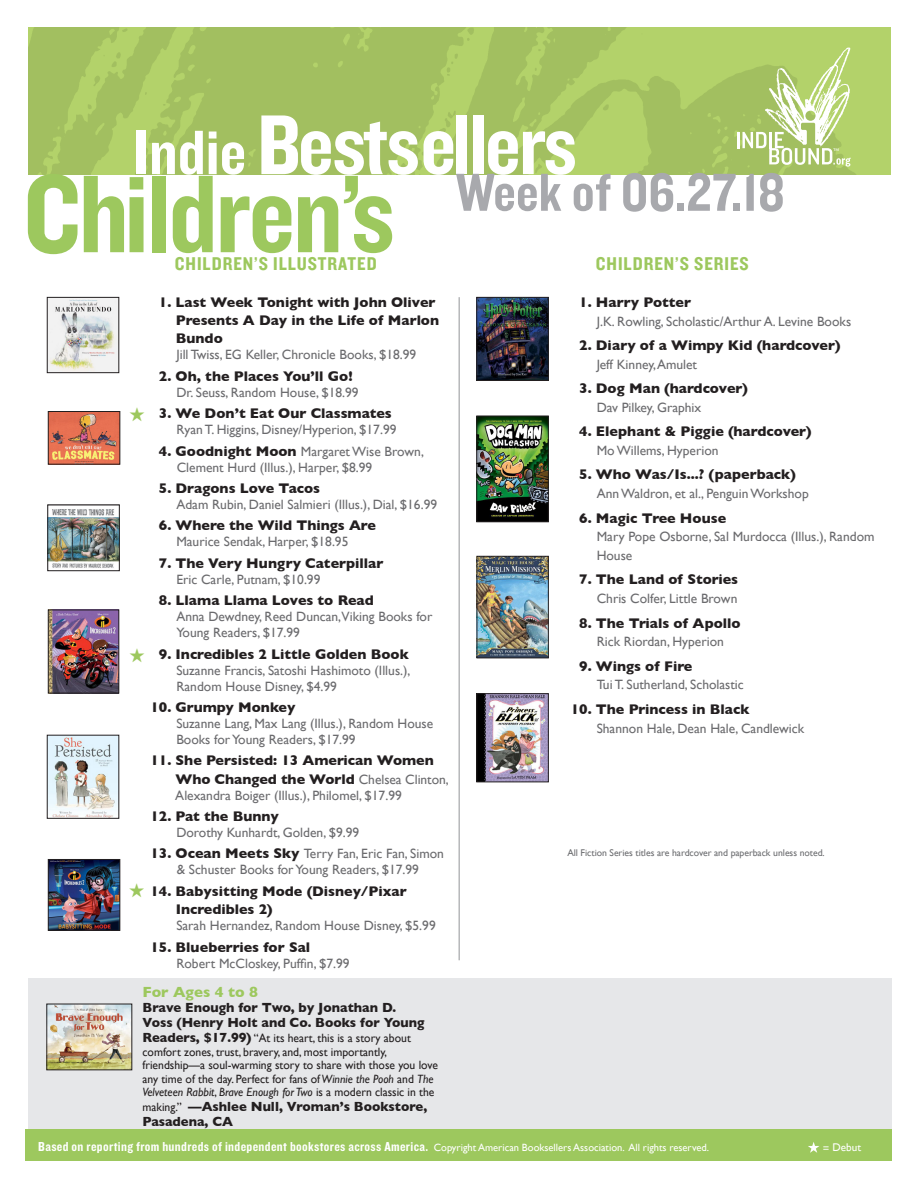
<style>
.page{position:relative;width:918px;height:1188px;background:#fff}
.page>*{position:absolute;margin:0;border:0;box-sizing:border-box;transform-origin:0 0}
.t1{font:114.6px "Knockout 50 Welterweight";letter-spacing:-.02em;color:#9dc85e}
.t2{font:88.05px "Knockout 50 Welterweight";letter-spacing:-.03em;color:#fff}
.t3{font:55.5px "Knockout 50 Welterweight";color:#a8a9ad}
.t4{font:19.2px "Knockout 50 Welterweight";letter-spacing:.05em;color:#9dc85e}
.t5{font:700 15px "Gill Sans";color:#9dc85e}
.BestsellerTitle{font:700 14.25px/18.1px "Gill Sans";color:#231f20}
.Body_Text_2{font:13.5px/15.9px "Gill Sans";color:#6b6b6e}
.BestsellerTitle-2{font:13.5px/15.9px "Gill Sans";color:#6b6b6e}
.t6{font:13.5px "Knockout 50 Welterweight";letter-spacing:.025em;color:#fff}
.t7{font:700 13.5px/15px "Gill Sans";color:#231f20}
.t8{font:12px/13.5px "Gill Sans";color:#231f20}
.t9{font:11.1px "Gill Sans";color:#fff}
.t10{font:9.75px "Gill Sans";letter-spacing:-.005em;color:#6c6d70}
.s1{font-size:65.1px}
.s2{font-weight:700;font-size:14.25px;color:#231f20}
.s3{font-weight:400;font-size:13.5px;color:#6b6b6e}
.s4{font-weight:700;font-size:13.5px}
.s5{font-style:italic}
.s6{font-weight:400;font-size:12px}
.s7{font-family:"Gill Sans";font-size:10.5px}
</style>
<div class="page">
<hr style="left:459px;top:297px;width:1px;height:663px;background:#939598">
<div style="left:28px;top:978px;width:864px;height:152px;background:#e6e7e9"></div>
<img style="left:28px;top:27px;width:862px;height:147px">
<div style="left:26px;top:1130px;width:866px;height:31px;background:#9dc85e"></div>
<svg style="left:737px;top:47px;width:114px;height:120px"></svg>
<img style="left:49px;top:299px;width:68px;height:72px">
<div style="left:47px;top:297px;width:72px;height:76px;border:1px solid #231f20"></div>
<img style="left:50px;top:612px;width:67px;height:79px">
<div style="left:48px;top:610px;width:71px;height:83px;border:1px solid #231f20"></div>
<img style="left:49px;top:737px;width:68px;height:80px">
<div style="left:47px;top:735px;width:72px;height:84px;border:1px solid #231f20"></div>
<img style="left:50px;top:861px;width:68px;height:68px">
<div style="left:48px;top:859px;width:72px;height:72px;border:1px solid #231f20"></div>
<img style="left:479px;top:299px;width:68px;height:80px">
<div style="left:477px;top:297px;width:72px;height:84px;border:1px solid #231f20"></div>
<img style="left:50px;top:413px;width:68px;height:49px">
<div style="left:48px;top:411px;width:72px;height:53px;border:1px solid #231f20"></div>
<svg style="left:808px;top:1142px;width:11px;height:11px"></svg>
<img style="left:50px;top:509px;width:68px;height:59px">
<div style="left:48px;top:505px;width:72px;height:66px;border:1px solid #231f20"></div>
<img style="left:479px;top:418px;width:68px;height:102px">
<div style="left:477px;top:416px;width:72px;height:106px;border:1px solid #231f20"></div>
<img style="left:49px;top:1006px;width:81px;height:62px">
<img style="left:479px;top:558px;width:68px;height:98px">
<div style="left:477px;top:556px;width:72px;height:102px;border:1px solid #231f20"></div>
<img style="left:479px;top:695px;width:68px;height:85px">
<div style="left:477px;top:693px;width:72px;height:89px;border:1px solid #231f20"></div>
<p class="t2" style="left:133px;top:87px;width:445px"><span class="s1">Indie</span> Bestsellers</p>
<p class="t3" style="left:456px;top:156px;width:331px">Week of 06.27.18</p>
<p class="t1" style="left:23px;top:139px;width:374px">Children’s</p>
<p class="t4" style="left:175px;top:251px;width:203px">CHILDREN’S ILLUSTRATED</p>
<p class="t4" style="left:596px;top:251px;width:154px">CHILDREN’S SERIES</p>
<p class="BestsellerTitle" style="left:176px;top:293px;width:265px;text-indent:-17px">1. Last Week Tonight with John Oliver<br>Presents A Day in the Life of Marlon<br>Bundo</p>
<p class="Body_Text_2" style="left:176px;top:347px;width:241px">Jill Twiss, EG Keller, Chronicle Books, $18.99</p>
<p class="BestsellerTitle" style="left:159px;top:367px;width:195px">2. Oh, the Places You’ll Go!</p>
<p class="Body_Text_2" style="left:176px;top:384px;width:184px">Dr. Seuss, Random House, $18.99</p>
<p class="BestsellerTitle" style="left:159px;top:404px;width:235px">3. We Don’t Eat Our Classmates</p>
<p class="Body_Text_2" style="left:176px;top:422px;width:222px">Ryan T. Higgins, Disney/Hyperion, $17.99</p>
<p class="BestsellerTitle-2" style="left:177px;top:443px;width:249px;text-indent:-18px"><span class="s2">4. Goodnight Moon</span> Margaret Wise Brown,<br>Clement Hurd (Illus.), Harper, $8.99</p>
<p class="BestsellerTitle" style="left:159px;top:479px;width:163px">5. Dragons Love Tacos</p>
<p class="Body_Text_2" style="left:176px;top:496px;width:262px">Adam Rubin, Daniel Salmieri (Illus.), Dial, $16.99</p>
<p class="BestsellerTitle" style="left:159px;top:516px;width:218px">6. Where the Wild Things Are</p>
<p class="Body_Text_2" style="left:176px;top:534px;width:174px">Maurice Sendak, Harper, $18.95</p>
<p class="BestsellerTitle" style="left:159px;top:554px;width:226px">7. The Very Hungry Caterpillar</p>
<p class="Body_Text_2" style="left:176px;top:571px;width:146px">Eric Carle, Putnam, $10.99</p>
<p class="BestsellerTitle" style="left:159px;top:591px;width:216px">8. Llama Llama Loves to Read</p>
<p class="Body_Text_2" style="left:176px;top:609px;width:258px">Anna Dewdney, Reed Duncan,Viking Books for<br>Young Readers, $17.99</p>
<p class="BestsellerTitle" style="left:159px;top:644px;width:252px">9. Incredibles 2 Little Golden Book</p>
<p class="Body_Text_2" style="left:176px;top:662px;width:236px">Suzanne Francis, Satoshi Hashimoto (Illus.),<br>Random House Disney, $4.99</p>
<p class="BestsellerTitle" style="left:150px;top:698px;width:147px">10. Grumpy Monkey</p>
<p class="Body_Text_2" style="left:176px;top:715px;width:258px">Suzanne Lang, Max Lang (Illus.), Random House<br>Books for Young Readers, $17.99</p>
<p class="BestsellerTitle" style="left:175px;top:751px;width:275px;text-indent:-25px">11. She Persisted: 13 American Women<br>Who Changed the World <span class="s3">Chelsea Clinton,</span></p>
<p class="BestsellerTitle-2" style="left:175px;top:787px;width:228px">Alexandra Boiger (Illus.), Philomel, $17.99</p>
<p class="BestsellerTitle" style="left:150px;top:807px;width:130px">12. Pat the Bunny</p>
<p class="Body_Text_2" style="left:176px;top:824px;width:184px">Dorothy Kunhardt, Golden, $9.99</p>
<p class="BestsellerTitle-2" style="left:150px;top:846px;width:295px;text-align:center"><span class="s2">13. Ocean Meets Sky</span> Terry Fan, Eric Fan, Simon &amp; Schuster Books for Young Readers, $17.99</p>
<p class="BestsellerTitle" style="left:176px;top:882px;width:233px;text-indent:-25px">14. Babysitting Mode (Disney/Pixar<br>Incredibles 2)</p>
<p class="Body_Text_2" style="left:176px;top:917px;width:261px">Sarah Hernandez, Random House Disney, $5.99</p>
<p class="BestsellerTitle" style="left:150px;top:937px;width:161px">15. Blueberries for Sal</p>
<p class="Body_Text_2" style="left:176px;top:955px;width:175px">Robert McCloskey, Puffin, $7.99</p>
<p class="t5" style="left:143px;top:980px;width:117px">For Ages 4 to 8</p>
<p class="t7" style="left:143px;top:1000px;width:284px">Brave Enough for Two, by Jonathan D.<br>Voss (Henry Holt and Co. Books for Young</p>
<p class="t8" style="left:143px;top:1031px;width:297px"><span class="s4">Readers, $17.99)</span> “At its heart, this is a story about comfort zones, trust, bravery, and, most importantly, friendship—a soul-warming story to share with those you love any time of the day. Perfect for fans of <span class="s5">Winnie the Pooh</span> and <span class="s5">The Velveteen Rabbit</span>, <span class="s5">Brave Enough for Two</span> is a modern classic in the</p>
<p class="t7" style="left:143px;top:1099px;width:286px"><span class="s6">making.”</span> —Ashlee Null, Vroman’s Bookstore,<br>Pasadena, CA</p>
<p class="BestsellerTitle" style="left:579px;top:293px;width:113px">1. Harry Potter</p>
<p class="Body_Text_2" style="left:597px;top:313px;width:256px">J.K. Rowling, Scholastic/Arthur A. Levine Books</p>
<p class="BestsellerTitle" style="left:579px;top:336px;width:263px">2. Diary of a Wimpy Kid (hardcover)</p>
<p class="Body_Text_2" style="left:597px;top:356px;width:102px">Jeff Kinney, Amulet</p>
<p class="BestsellerTitle" style="left:579px;top:379px;width:170px">3. Dog Man (hardcover)</p>
<p class="Body_Text_2" style="left:597px;top:399px;width:106px">Dav Pilkey, Graphix</p>
<p class="BestsellerTitle" style="left:579px;top:422px;width:234px">4. Elephant &amp; Piggie (hardcover)</p>
<p class="Body_Text_2" style="left:597px;top:442px;width:123px">Mo Willems, Hyperion</p>
<p class="BestsellerTitle" style="left:579px;top:465px;width:218px">5. Who Was/Is...? (paperback)</p>
<p class="Body_Text_2" style="left:597px;top:486px;width:214px">Ann Waldron, et al., Penguin Workshop</p>
<p class="BestsellerTitle" style="left:579px;top:508px;width:148px">6. Magic Tree House</p>
<p class="Body_Text_2" style="left:597px;top:527px;width:279px;line-height:18.8px">Mary Pope Osborne, Sal Murdocca (Illus.), Random<br>House</p>
<p class="BestsellerTitle" style="left:579px;top:570px;width:160px">7. The Land of Stories</p>
<p class="Body_Text_2" style="left:597px;top:591px;width:142px">Chris Colfer, Little Brown</p>
<p class="BestsellerTitle" style="left:579px;top:613px;width:163px">8. The Trials of Apollo</p>
<p class="Body_Text_2" style="left:597px;top:634px;width:129px">Rick Riordan, Hyperion</p>
<p class="BestsellerTitle" style="left:579px;top:656px;width:115px">9. Wings of Fire</p>
<p class="Body_Text_2" style="left:597px;top:677px;width:149px">Tui T. Sutherland, Scholastic</p>
<p class="BestsellerTitle" style="left:571px;top:700px;width:180px">10. The Princess in Black</p>
<p class="Body_Text_2" style="left:597px;top:720px;width:209px">Shannon Hale, Dean Hale, Candlewick</p>
<p class="t10" style="left:567px;top:847px;width:259px">All Fiction Series titles are hardcover and paperback unless noted.</p>
<p class="t6" style="left:38px;top:1137px;width:672px">Based on reporting from hundreds of independent bookstores across America. <span class="s7">Copyright American Booksellers Association. All rights reserved.</span></p>
<p class="t9" style="left:823px;top:1141px;width:40px">= Debut</p>
</div>
